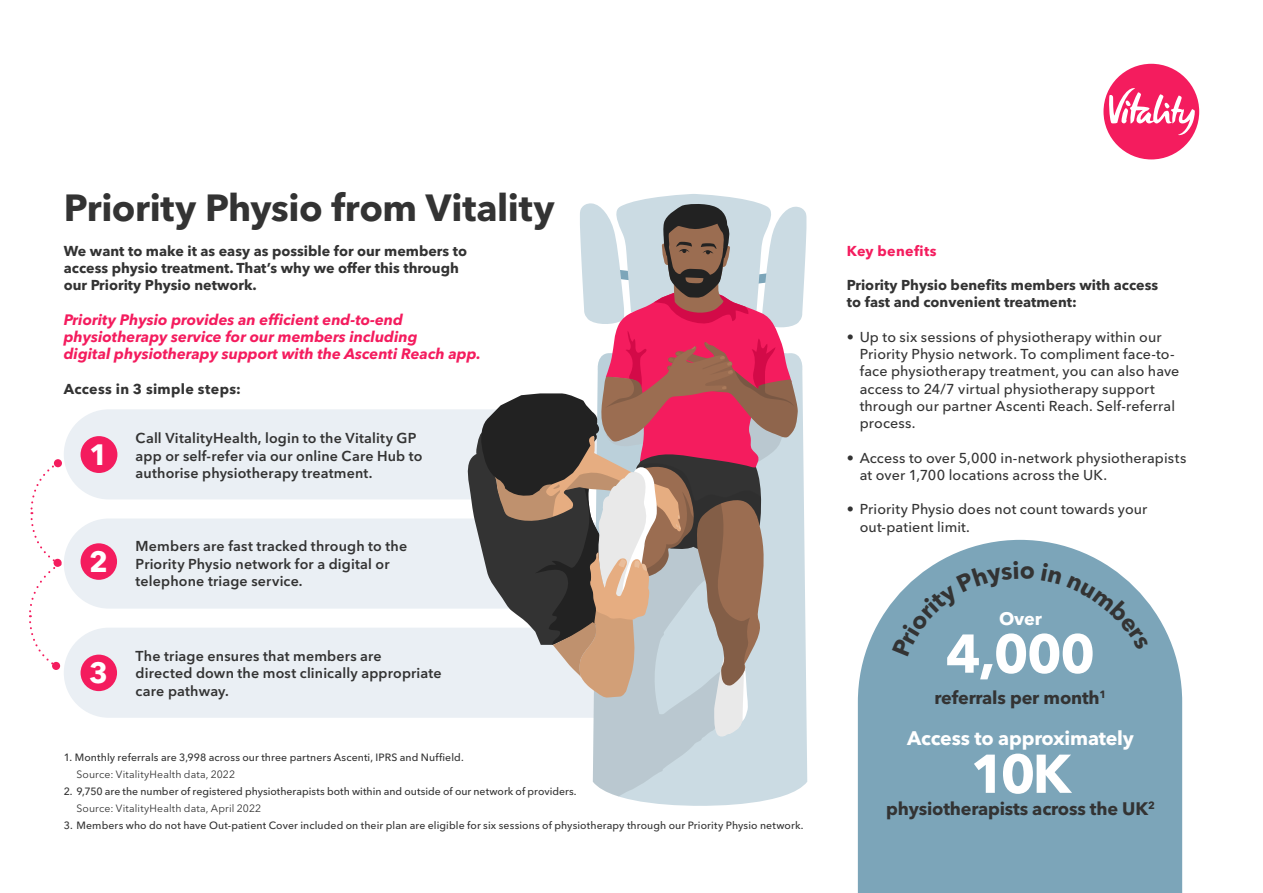
<style>
.page{position:relative;width:1263px;height:893px;background:#fff}
.page>*{position:absolute;margin:0;border:0;box-sizing:border-box;transform-origin:0 0}
.t1{font:700 54px "Avenir Next LT Pro";letter-spacing:-.04em;color:#fff}
.t2{font:700 37.5px "Avenir Next LT Pro";letter-spacing:-.01em;color:#333}
.t3{font:700 29.25px "Avenir Next LT Pro";color:#fff}
.t4{font:700 19.5px "Avenir Next LT Pro";letter-spacing:-.01em;color:#fff}
.t5{font:700 18px "Avenir Next LT Pro";letter-spacing:-.01em;color:#333}
.t6{font:700 18px "Avenir Next LT Pro";color:#fff}
.t7{font:italic 700 15px/17.2px "Avenir Next LT Pro";color:#f41c5e}
.t8{font:500 14.25px/17.2px "Avenir Next LT Pro";letter-spacing:.01em;color:#333}
.t9{font:600 14.25px/17.2px "Avenir Next LT Pro";letter-spacing:.015em;color:#333}
.t10{font:700 14.25px/17.2px "Avenir Next LT Pro";color:#333}
.t11{font:700 14.25px "Avenir Next LT Pro";letter-spacing:.025em;color:#333}
.t12{font:700 14.25px "Avenir Next LT Pro";letter-spacing:.025em;color:#f41c5e}
.t13{font:500 10.5px "Avenir Next LT Pro";letter-spacing:.01em;color:#333}
.t14{font:10.5px "Avenir Next LT Pro";letter-spacing:.01em;color:#333}
</style>
<div class="page">
<div style="left:64px;top:409px;width:542px;height:90px;background:#eaeff4;border-radius:45px"></div>
<div style="left:64px;top:518px;width:557px;height:91px;background:#eaeff4;border-radius:45px"></div>
<svg style="left:858px;top:540px;width:324px;height:353px;background:#89aec0"></svg>
<div style="left:81px;top:436px;width:36px;height:37px;background:#f41c5e;border-radius:50%"></div>
<div style="left:81px;top:543px;width:36px;height:37px;background:#f41c5e;border-radius:50%"></div>
<div style="left:1103px;top:64px;width:96px;height:95px;background:#f41c5e;border-radius:50%"></div>
<svg style="left:1108px;top:86px;width:87px;height:50px"></svg>
<div style="left:64px;top:628px;width:575px;height:90px;background:#eaeff4;border-radius:45px"></div>
<div style="left:81px;top:655px;width:36px;height:36px;background:#f41c5e;border-radius:50%"></div>
<svg style="left:618px;top:737px;width:189px;height:69px;fill:#cbdbe3"></svg>
<svg style="left:593px;top:737px;width:192px;height:59px;background:#c5d4dc"></svg>
<svg style="left:467px;top:194px;width:340px;height:543px"></svg>
<div style="left:54px;top:459px;width:8px;height:8px;background:#f41c5e;border-radius:50%"></div>
<svg style="left:29px;top:462px;width:31px;height:203px"></svg>
<div style="left:52px;top:662px;width:8px;height:8px;background:#f41c5e;border-radius:50%"></div>
<div style="left:892px;top:560px;width:142px;height:97px;background:#7ca5b9"></div>
<svg style="left:1041px;top:562px;width:108px;height:88px;background:#87acbf"></svg>
<h2 class="t2" style="left:64px;top:185px;width:492px">Priority Physio from Vitality</h2>
<p class="t10" style="left:64px;top:242px;width:405px">We want to make it as easy as possible for our members to access physio treatment. That’s why we offer this through our Priority Physio network.</p>
<p class="t7" style="left:64px;top:311px;width:419px">Priority Physio provides an efficient end-to-end physiotherapy service for our members including<br>digital physiotherapy support with the Ascenti Reach app.</p>
<p class="t11" style="left:64px;top:380px;width:179px">Access in 3 simple steps:</p>
<h3 class="t3" style="left:89px;top:437px;width:20px">1</h3>
<h3 class="t3" style="left:89px;top:544px;width:20px">2</h3>
<p class="t9" style="left:136px;top:430px;width:288px">Call VitalityHealth, login to the Vitality GP app or self-refer via our online Care Hub to authorise physiotherapy treatment.</p>
<p class="t9" style="left:136px;top:538px;width:273px">Members are fast tracked through to the<br>Priority Physio network for a digital or telephone triage service.</p>
<h3 class="t3" style="left:89px;top:655px;width:20px">3</h3>
<p class="t9" style="left:136px;top:647px;width:308px">The triage ensures that members are directed down the most clinically appropriate care pathway.</p>
<p class="t13" style="left:64px;top:751px;width:401px">1. Monthly referrals are 3,998 across our three partners Ascenti, IPRS and Nuffield.</p>
<p class="t14" style="left:77px;top:768px;width:160px">Source: VitalityHealth data, 2022</p>
<p class="t13" style="left:64px;top:785px;width:514px">2. 9,750 are the number of registered physiotherapists both within and outside of our network of providers.</p>
<p class="t14" style="left:77px;top:802px;width:186px">Source: VitalityHealth data, April 2022</p>
<p class="t13" style="left:64px;top:819px;width:741px">3. Members who do not have Out-patient Cover included on their plan are eligible for six sessions of physiotherapy through our Priority Physio network.</p>
<p class="t12" style="left:847px;top:242px;width:91px">Key benefits</p>
<p class="t10" style="left:847px;top:276px;width:313px">Priority Physio benefits members with access to fast and convenient treatment:</p>
<p class="t8" style="left:860px;top:328px;width:321px;text-indent:-13px">• Up to six sessions of physiotherapy within our Priority Physio network. To compliment face-to&shy;face physiotherapy treatment, you can also have access to 24/7 virtual physiotherapy support through our partner Ascenti Reach. Self-referral process.</p>
<p class="t8" style="left:860px;top:449px;width:328px;text-indent:-13px">• Access to over 5,000 in-network physiotherapists at over 1,700 locations across the UK.</p>
<p class="t8" style="left:860px;top:501px;width:289px;text-indent:-13px">• Priority Physio does not count towards your out-patient limit.</p>
<p class="t6" style="left:999px;top:608px;width:44px">Over</p>
<h1 class="t1" style="left:946px;top:621px;width:151px">4,000</h1>
<p class="t5" style="left:934px;top:687px;width:173px">referrals per month<sup>1</sup></p>
<h3 class="t4" style="left:907px;top:726px;width:228px">Access to approximately</h3>
<h1 class="t1" style="left:970px;top:741px;width:102px">10K</h1>
<p class="t5" style="left:886px;top:798px;width:270px">physiotherapists across the UK<sup>2</sup></p>
</div>
